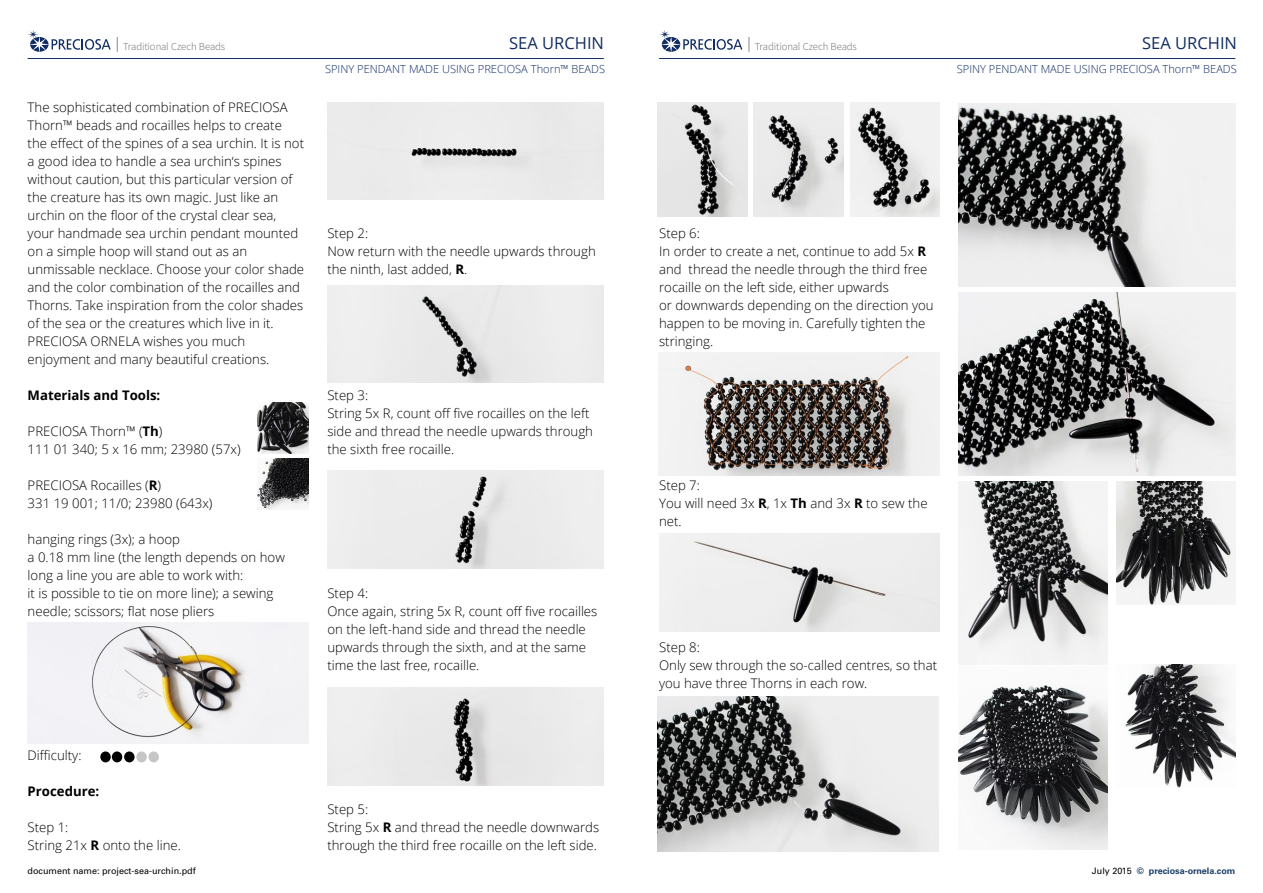
<style>
.page{position:relative;width:1263px;height:893px;background:#fff}
.page>*{position:absolute;margin:0;border:0;box-sizing:border-box;transform-origin:0 0}
.t1{font:16.5px "Open Sans";color:#112d63}
.t2{font:300 13.2px/18px "Open Sans";color:#000}
.t3{font:700 13.2px "Open Sans";color:#000}
.t4{font:300 11.1px "Open Sans";color:#112d63}
.t5{font:300 10.65px "Source Sans Pro";letter-spacing:-.01em;color:#676767}
.t6{font:9px "Univers CE";color:#000}
.t7{font:700 9px "Univers LTCYR 65";color:#1b3f67}
.s1{font-weight:700}
.s2{font-family:"Univers LTCYR 55 Roman";font-weight:400;color:#000}
</style>
<div class="page">
<hr style="left:28px;top:58px;width:576px;height:1px;background:#112d63">
<hr style="left:659px;top:58px;width:576px;height:1px;background:#112d63">
<svg style="left:117px;top:37px;width:1px;height:15px"></svg>
<svg style="left:28px;top:30px;width:83px;height:22px"></svg>
<svg style="left:749px;top:37px;width:1px;height:15px"></svg>
<svg style="left:659px;top:30px;width:83px;height:22px"></svg>
<div style="left:136px;top:751px;width:11px;height:11px;background:#c6c6c6;border-radius:50%"></div>
<div style="left:124px;top:751px;width:11px;height:11px;background:#000;border-radius:50%"></div>
<div style="left:100px;top:751px;width:11px;height:11px;background:#000;border-radius:50%"></div>
<div style="left:112px;top:751px;width:10px;height:11px;background:#000;border-radius:50%"></div>
<div style="left:148px;top:751px;width:11px;height:11px;background:#c6c6c6;border-radius:50%"></div>
<img style="left:257px;top:402px;width:51px;height:51px">
<img style="left:257px;top:459px;width:51px;height:51px">
<img style="left:28px;top:622px;width:280px;height:122px">
<div style="left:327px;top:102px;width:277px;height:98px;background:#ebebeb"></div>
<img style="left:327px;top:285px;width:277px;height:98px">
<img style="left:327px;top:471px;width:277px;height:98px">
<img style="left:327px;top:687px;width:277px;height:98px">
<img style="left:658px;top:102px;width:89px;height:115px">
<img style="left:754px;top:102px;width:89px;height:115px">
<img style="left:850px;top:102px;width:90px;height:115px">
<img style="left:659px;top:353px;width:280px;height:123px">
<img style="left:659px;top:534px;width:281px;height:97px">
<img style="left:658px;top:696px;width:280px;height:155px">
<img style="left:1125px;top:664px;width:110px;height:123px">
<img style="left:959px;top:103px;width:276px;height:183px">
<img style="left:959px;top:293px;width:276px;height:183px">
<img style="left:959px;top:481px;width:149px;height:183px">
<img style="left:959px;top:685px;width:149px;height:165px">
<img style="left:1116px;top:481px;width:119px;height:123px">
<p class="t5" style="left:123px;top:39px;width:104px">Traditional Czech Beads</p>
<p class="t1" style="left:509px;top:32px;width:86px">SEA URCHIN</p>
<p class="t5" style="left:755px;top:39px;width:104px">Traditional Czech Beads</p>
<p class="t1" style="left:1142px;top:32px;width:86px">SEA URCHIN</p>
<p class="t2" style="left:28px;top:98px;width:278px">The sophisticated combination of PRECIOSA Thorn™ beads and rocailles helps to create the effect of the spines of a sea urchin. It is not a good idea to handle a sea urchin‘s spines without caution, but this particular version of the creature has its own magic. Just like an urchin on the floor of the crystal clear sea, your handmade sea urchin pendant mounted on a simple hoop will stand out as an unmissable necklace. Choose your color shade and the color combination of the rocailles and Thorns. Take inspiration from the color shades of the sea or the creatures which live in it.<br>PRECIOSA ORNELA wishes you much enjoyment and many beautiful creations.</p>
<p class="t3" style="left:28px;top:386px;width:134px">Materials and Tools:</p>
<p class="t2" style="left:28px;top:422px;width:215px">PRECIOSA Thorn™ (<span class="s1">Th</span>)<br>111 01 340; 5 x 16 mm; 23980 (57x)</p>
<p class="t2" style="left:28px;top:476px;width:186px">PRECIOSA Rocailles (<span class="s1">R</span>)<br>331 19 001; 11/0; 23980 (643x)</p>
<p class="t2" style="left:28px;top:530px;width:259px">hanging rings (3x); a hoop<br>a 0.18 mm line (the length depends on how long a line you are able to work with:<br>it is possible to tie on more line); a sewing needle; scissors; flat nose pliers</p>
<p class="t4" style="left:325px;top:61px;width:7px">spiny</p>
<p class="t4" style="left:357px;top:61px;width:8px">pendan</p>
<p class="t4" style="left:400px;top:61px;width:26px">t made</p>
<p class="t4" style="left:442px;top:61px;width:8px">using</p>
<p class="t4" style="left:478px;top:61px;width:102px">PRECIOSA Thorn™ beads</p>
<p class="t4" style="left:957px;top:61px;width:7px">spiny</p>
<p class="t4" style="left:989px;top:61px;width:8px">pendan</p>
<p class="t4" style="left:1032px;top:61px;width:26px">t made</p>
<p class="t4" style="left:1074px;top:61px;width:8px">using</p>
<p class="t4" style="left:1109px;top:61px;width:102px">PRECIOSA Thorn™ beads</p>
<p class="t2" style="left:327px;top:224px;width:270px">Step 2:<br>Now return with the needle upwards through the ninth, last added, <span class="s1">R</span>.</p>
<p class="t2" style="left:327px;top:386px;width:267px">Step 3:<br>String 5x R, count off five rocailles on the left side and thread the needle upwards through the sixth free rocaille.</p>
<p class="t2" style="left:327px;top:584px;width:271px">Step 4:<br>Once again, string 5x R, count off five rocailles on the left-hand side and thread the needle upwards through the sixth, and at the same time the last free, rocaille.</p>
<p class="t2" style="left:659px;top:224px;width:276px">Step 6:<br>In order to create a net, continue to add 5x <span class="s1">R </span>and thread the needle through the third free rocaille on the left side, either upwards<br>or downwards depending on the direction you happen to be moving in. Carefully tighten the stringing.</p>
<p class="t2" style="left:659px;top:476px;width:270px">Step 7:<br>You will need 3x <span class="s1">R</span>, 1x <span class="s1">Th</span> and 3x <span class="s1">R</span> to sew the net.</p>
<p class="t2" style="left:659px;top:638px;width:279px">Step 8:<br>Only sew through the so-called centres, so that you have three Thorns in each row.</p>
<p class="t2" style="left:28px;top:746px;width:55px">Difficulty:</p>
<p class="t3" style="left:28px;top:782px;width:73px">Procedure:</p>
<p class="t2" style="left:28px;top:818px;width:155px">Step 1:<br>String 21x <span class="s1">R</span> onto the line.</p>
<p class="t2" style="left:327px;top:800px;width:273px">Step 5:<br>String 5x <span class="s1">R</span> and thread the needle downwards through the third free rocaille on the left side.</p>
<p class="t6" style="left:28px;top:866px;width:170px">document name: project-sea-urchin.pdf</p>
<p class="t7" style="left:1092px;top:865px;width:145px"><span class="s2">July 2015</span> © preciosa-ornela.com</p>
</div>
